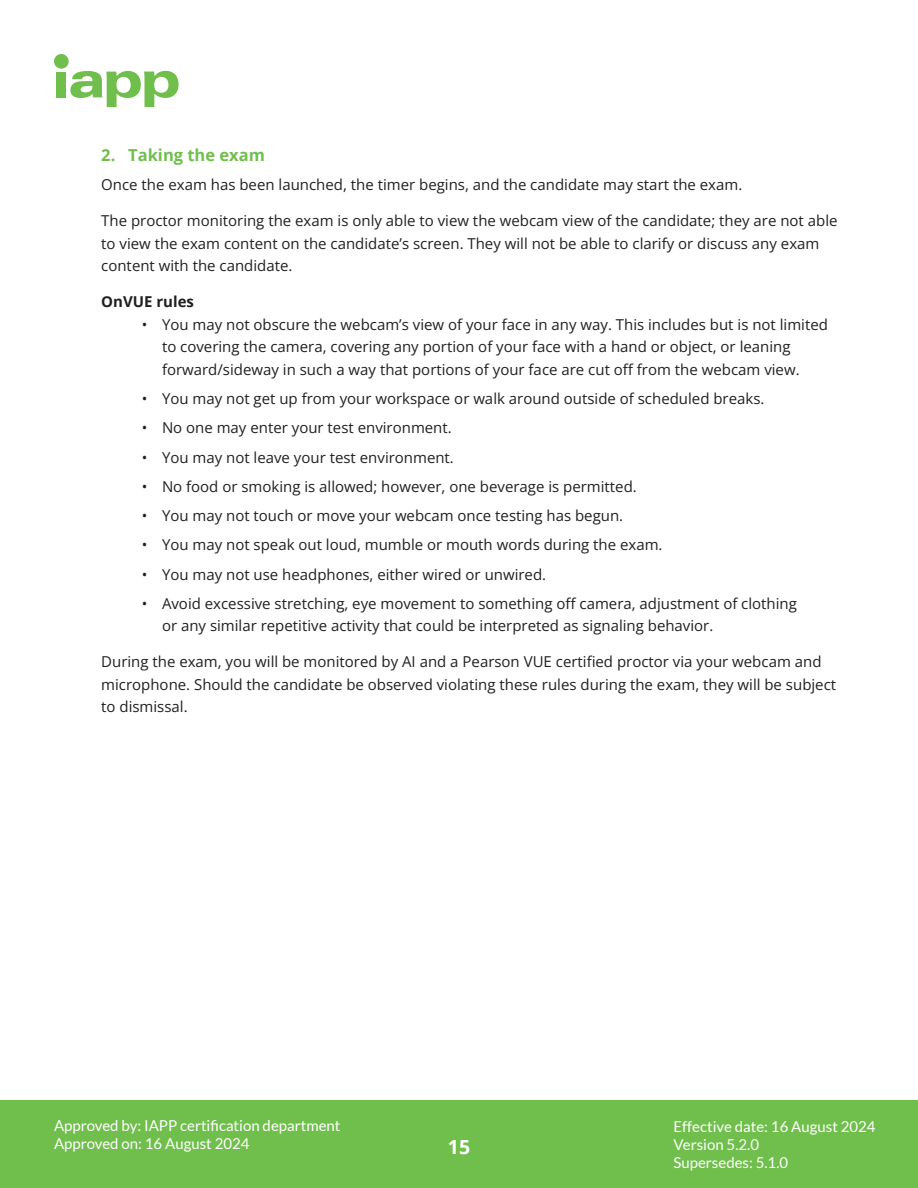
<style>
.page{position:relative;width:918px;height:1188px;background:#fff}
.page>*{position:absolute;margin:0;border:0;box-sizing:border-box;transform-origin:0 0}
.t1{font:700 19.5px "Open Sans";color:#fff}
.t2{font:700 16.5px "Open Sans";color:#70bf4c}
.Body_Copy{font:15px/22.5px "Open Sans";color:#231f20}
.t3{font:15px/18px "Lato";color:#fff}
.Bold_body_copy{font:700 15px "Open Sans";color:#231f20}
</style>
<div class="page">
<div style="left:0;top:1100px;width:918px;height:88px;background:#70bf4c"></div>
<div style="left:57px;top:72px;width:9px;height:25px;background:#70bf4c"></div>
<div style="left:54px;top:54px;width:15px;height:15px;background:#70bf4c;border-radius:50%"></div>
<svg style="left:70px;top:71px;width:109px;height:36px"></svg>
<p class="t2" style="left:101px;top:143px;width:165px">2. Taking the exam</p>
<p class="Body_Copy" style="left:101px;top:173px;width:643px">Once the exam has been launched, the timer begins, and the candidate may start the exam.</p>
<p class="Body_Copy" style="left:101px;top:209px;width:738px">The proctor monitoring the exam is only able to view the webcam view of the candidate; they are not able to view the exam content on the candidate’s screen. They will not be able to clarify or discuss any exam content with the candidate.</p>
<p class="Bold_body_copy" style="left:101px;top:291px;width:94px">OnVUE rules</p>
<p class="Body_Copy" style="left:162px;top:313px;width:668px;text-indent:-20px">• You may not obscure the webcam’s view of your face in any way. This includes but is not limited to covering the camera, covering any portion of your face with a hand or object, or leaning forward/sideway in such a way that portions of your face are cut off from the webcam view.</p>
<p class="Body_Copy" style="left:142px;top:387px;width:624px">• You may not get up from your workspace or walk around outside of scheduled breaks.</p>
<p class="Body_Copy" style="left:142px;top:416px;width:312px">• No one may enter your test environment.</p>
<p class="Body_Copy" style="left:142px;top:445px;width:314px">• You may not leave your test environment.</p>
<p class="Body_Copy" style="left:142px;top:475px;width:497px">• No food or smoking is allowed; however, one beverage is permitted.</p>
<p class="Body_Copy" style="left:142px;top:504px;width:483px">• You may not touch or move your webcam once testing has begun.</p>
<p class="Body_Copy" style="left:142px;top:533px;width:522px">• You may not speak out loud, mumble or mouth words during the exam.</p>
<p class="Body_Copy" style="left:142px;top:562px;width:406px">• You may not use headphones, either wired or unwired.</p>
<p class="Body_Copy" style="left:162px;top:592px;width:636px;text-indent:-20px">• Avoid excessive stretching, eye movement to something off camera, adjustment of clothing or any similar repetitive activity that could be interpreted as signaling behavior.</p>
<p class="Body_Copy" style="left:101px;top:650px;width:736px">During the exam, you will be monitored by AI and a Pearson VUE certified proctor via your webcam and microphone. Should the candidate be observed violating these rules during the exam, they will be subject to dismissal.</p>
<p class="t3" style="left:54px;top:1117px;width:288px">Approved by: IAPP certification department<br>Approved on: 16 August 2024</p>
<p class="t3" style="left:674px;top:1117px;width:204px">Effective date: 16 August 2024<br>Version 5.2.0<br>Supersedes: 5.1.0</p>
<h1 class="t1" style="left:448px;top:1133px;width:24px">15</h1>
</div>
